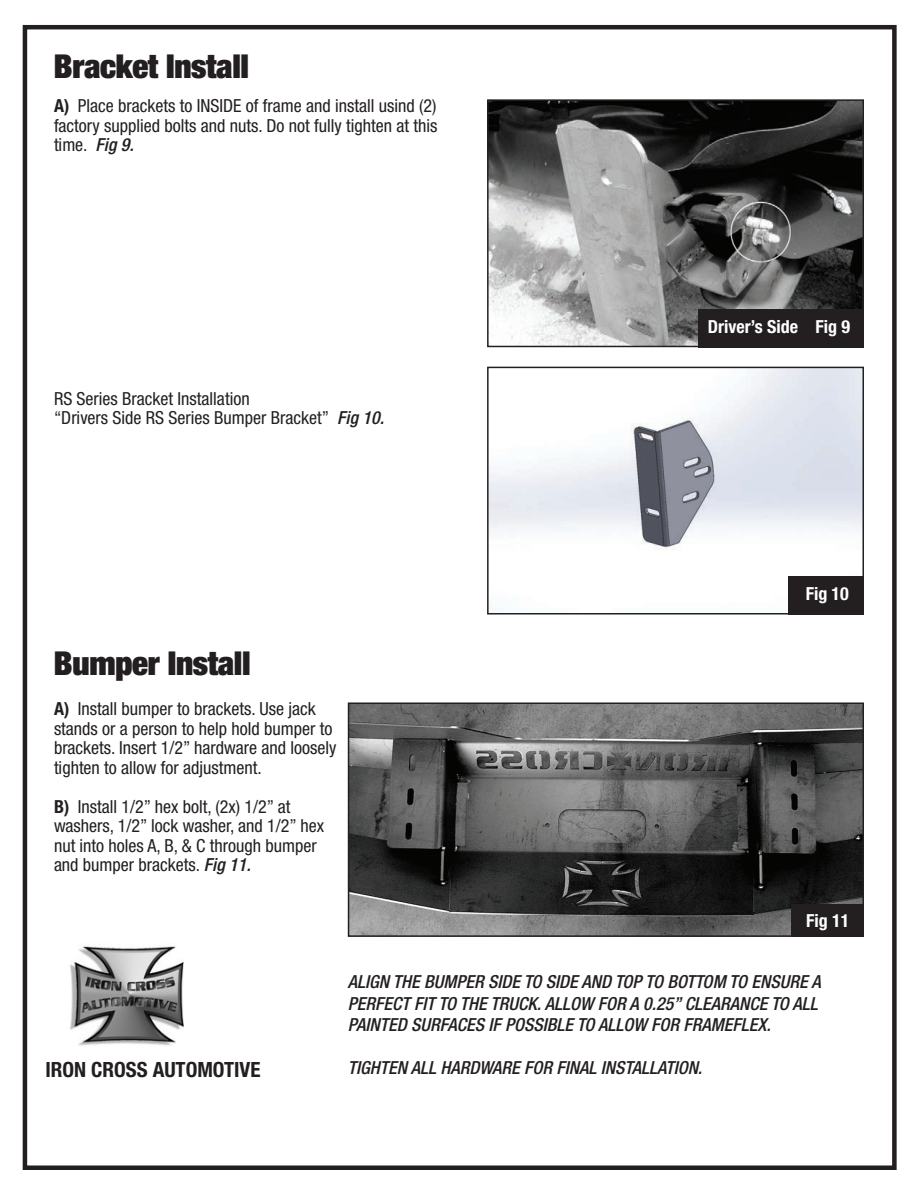
<style>
.page{position:relative;width:918px;height:1188px;background:#fff}
.page>*{position:absolute;margin:0;border:0;box-sizing:border-box;transform-origin:0 0}
.t1{font:900 condensed 33px "Helvetica Neue LT Std";letter-spacing:-.01em;color:#231f20}
.t2{font:700 condensed 21px "Helvetica Neue LT Std";color:#231f20}
.t3{font:condensed 18px/19.5px "Helvetica Neue LT Std";color:#231f20}
.t4{font:italic 500 condensed 18px/21.6px "Helvetica Neue LT Std";color:#231f20}
.t5{font:700 condensed 18px "Helvetica Neue LT Std";color:#fff}
.s1{font-weight:700}
.s2{font-weight:500;font-style:italic}
</style>
<div class="page">
<div style="left:23px;top:25px;width:874px;height:1145px;border:4px solid #231f20"></div>
<img style="left:70px;top:946px;width:114px;height:100px">
<img style="left:351px;top:705px;width:510px;height:229px">
<div style="left:348px;top:702px;width:516px;height:235px;border:2px solid #231f20"></div>
<div style="left:792px;top:904px;width:72px;height:33px;background:#231f20"></div>
<img style="left:490px;top:102px;width:371px;height:242px">
<div style="left:487px;top:99px;width:377px;height:248px;border:2px solid #231f20"></div>
<div style="left:698px;top:309px;width:166px;height:38px;background:#231f20"></div>
<img style="left:490px;top:370px;width:371px;height:179px">
<div style="left:487px;top:367px;width:377px;height:248px;border:2px solid #231f20"></div>
<div style="left:788px;top:576px;width:76px;height:39px;background:#231f20"></div>
<h1 class="t1" style="left:54px;top:45px;width:197px">Bracket Install</h1>
<p class="t3" style="left:54px;top:96px;width:385px;text-align:justify"><span class="s1">A)</span> Place brackets to INSIDE of frame and install usind (2) factory supplied bolts and nuts. Do not fully tighten at this time. <span class="s2">Fig 9.</span></p>
<p class="t3" style="left:54px;top:388px;width:332px">RS Series Bracket Installation<br>“Drivers Side RS Series Bumper Bracket” <span class="s2">Fig 10.</span></p>
<h1 class="t1" style="left:54px;top:642px;width:198px">Bumper Install</h1>
<p class="t3" style="left:54px;top:699px;width:284px"><span class="s1">A)</span> Install bumper to brackets. Use jack stands or a person to help hold bumper to brackets. Insert 1/2” hardware and loosely tighten to allow for adjustment.</p>
<p class="t3" style="left:54px;top:797px;width:271px"><span class="s1">B)</span> Install 1/2” hex bolt, (2x) 1/2” at washers, 1/2” lock washer, and 1/2” hex nut into holes A, B, &amp; C through bumper and bumper brackets. <span class="s2">Fig 11.</span></p>
<p class="t5" style="left:708px;top:315px;width:144px">Driver’s Side Fig 9</p>
<p class="t5" style="left:806px;top:583px;width:45px">Fig 10</p>
<p class="t5" style="left:806px;top:910px;width:45px">Fig 11</p>
<p class="t2" style="left:45px;top:1057px;width:217px">IRON CROSS AUTOMOTIVE</p>
<p class="t4" style="left:348px;top:971px;width:474px">ALIGN THE BUMPER SIDE TO SIDE AND TOP TO BOTTOM TO ENSURE A<br>PERFECT FIT TO THE TRUCK. ALLOW FOR A 0.25” CLEARANCE TO ALL<br>PAINTED SURFACES IF POSSIBLE TO ALLOW FOR FRAMEFLEX.</p>
<p class="t4" style="left:348px;top:1057px;width:356px">TIGHTEN ALL HARDWARE FOR FINAL INSTALLATION.</p>
</div>
